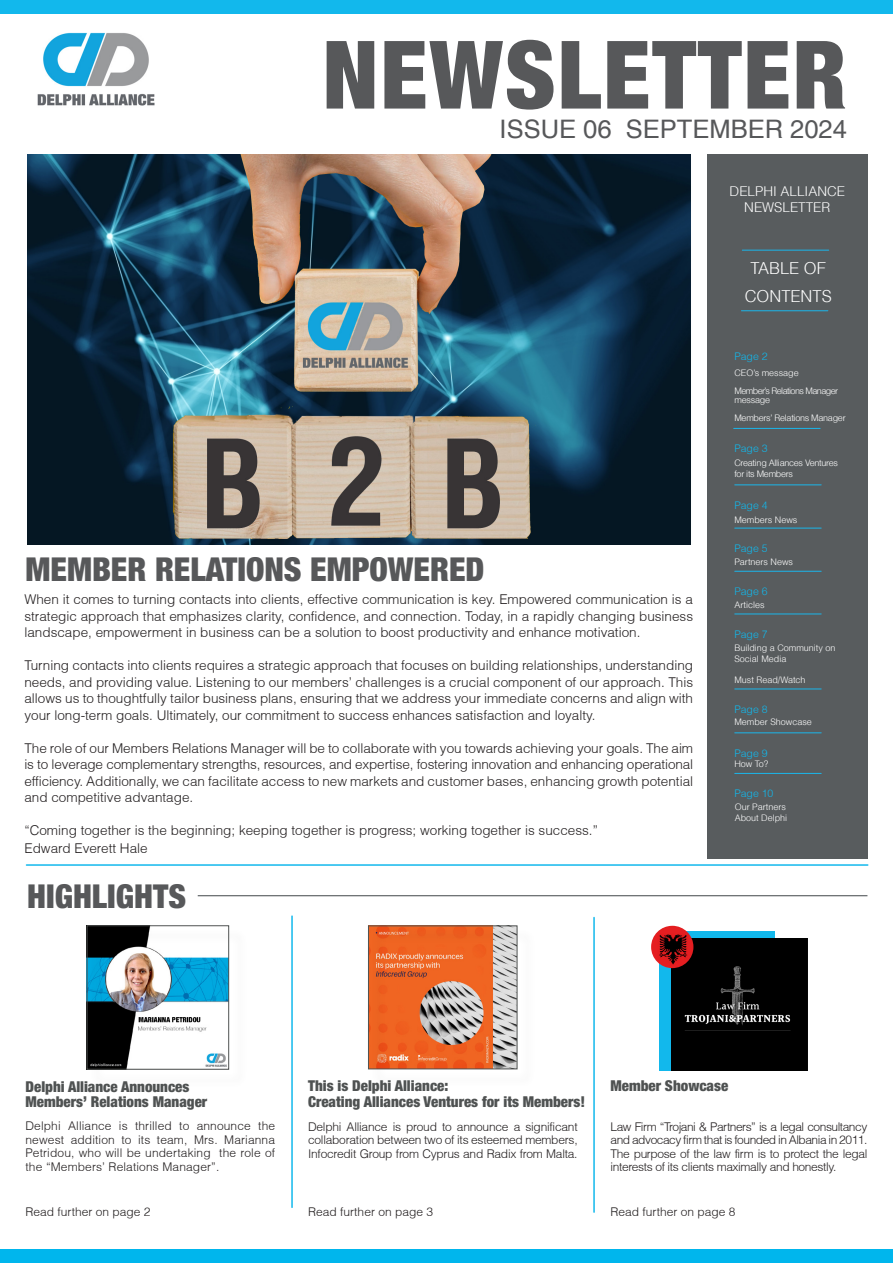
<style>
.page{position:relative;width:893px;height:1263px;background:#fff}
.page>*{position:absolute;margin:0;border:0;box-sizing:border-box;transform-origin:0 0}
.t1{font:900 condensed 94.5px "Helvetica Neue";letter-spacing:.02em;color:#57585a}
.t2{font:900 condensed 33px "Helvetica Neue LT Std";color:#57585a}
.t3{font:25.5px "Helvetica";color:#57585a}
.t4{font:300 16.5px/28.5px "Helvetica";color:#fff;text-align:center}
.t5{font:900 condensed 15px/15px "Helvetica Neue LT Std";color:#4f5252}
.t6{font:300 13.5px/16.5px "Helvetica";color:#231f20;text-align:justify}
.t7{font:300 13.5px/16.2px "Helvetica";color:#fff;text-align:center}
.t8{font:300 12px/13.5px "Helvetica";letter-spacing:-.02em;color:#231f20;text-align:justify}
.t9{font:300 12px "Helvetica";color:#231f20}
.t10{font:300 10.5px "Helvetica";color:#12b8ec}
.t11{font:300 10.5px "Helvetica";color:#12b8ec}
.t12{font:300 9px/10.5px "Helvetica";color:#fff}
.t13{font:300 9px/10.5px "Helvetica";letter-spacing:-.03em;color:#fff}
.t14{font:300 9px/18px "Helvetica";letter-spacing:-.06em;color:#fff}
.t15{font:300 9px "Helvetica";letter-spacing:-.02em;color:#fff}
</style>
<div class="page">
<img style="left:28px;top:154px;width:663px;height:390px">
<img style="left:37px;top:32px;width:118px;height:74px">
<div style="left:707px;top:154px;width:160px;height:705px;background:#585c5e"></div>
<hr style="left:742px;top:250px;width:87px;height:1px;background:#1ab6eb">
<hr style="left:741px;top:310px;width:87px;height:1px;background:#1ab6eb">
<hr style="left:734px;top:428px;width:86px;height:1px;background:#1ab6eb">
<hr style="left:735px;top:484px;width:86px;height:1px;background:#1ab6eb">
<hr style="left:735px;top:528px;width:86px;height:1px;background:#1ab6eb">
<hr style="left:735px;top:571px;width:86px;height:1px;background:#1ab6eb">
<hr style="left:735px;top:689px;width:86px;height:1px;background:#1ab6eb">
<hr style="left:735px;top:614px;width:86px;height:1px;background:#1ab6eb">
<hr style="left:735px;top:732px;width:86px;height:1px;background:#1ab6eb">
<hr style="left:735px;top:773px;width:86px;height:1px;background:#1ab6eb">
<hr style="left:593px;top:917px;width:2px;height:295px;background:#12b8ec">
<hr style="left:26px;top:864px;width:842px;height:2px;background:#12b8ec">
<hr style="left:198px;top:895px;width:669px;height:1px;background:#575c5e">
<div style="left:0;top:0;width:893px;height:14px;background:#12b8ec"></div>
<hr style="left:291px;top:916px;width:2px;height:291px;background:#12b8ec">
<div style="left:371px;top:928px;width:165px;height:160px;background:#231f20;opacity:.41"></div>
<div style="left:368px;top:926px;width:149px;height:143px;border:1px solid #505352"></div>
<div style="left:89px;top:928px;width:158px;height:160px;background:#231f20;opacity:.41"></div>
<div style="left:87px;top:925px;width:142px;height:144px;border:1px solid #505352"></div>
<div style="left:659px;top:931px;width:116px;height:140px;background:#12b8ec"></div>
<img style="left:671px;top:938px;width:136px;height:133px">
<img style="left:651px;top:926px;width:42px;height:42px;border-radius:21px">
<div style="left:0;top:1249px;width:893px;height:14px;background:#00b6ed"></div>
<h1 class="t1" style="left:322px;top:17px;width:526px">NEWSLETTER</h1>
<h3 class="t3" style="left:500px;top:114px;width:349px">ISSUE 06 SEPTEMBER 2024</h3>
<p class="t7" style="left:730px;top:182px;width:117px">DELPHI ALLIANCE<br>NEWSLETTER</p>
<p class="t4" style="left:745px;top:253px;width:89px">TABLE OF<br>CONTENTS</p>
<h2 class="t2" style="left:26px;top:548px;width:460px">MEMBER RELATIONS EMPOWERED</h2>
<p class="t6" style="left:24px;top:591px;width:670px">When it comes to turning contacts into clients, effective communication is key. Empowered communication is a strategic approach that emphasizes clarity, confidence, and connection. Today, in a rapidly changing business landscape, empowerment in business can be a solution to boost productivity and enhance motivation.</p>
<p class="t6" style="left:24px;top:657px;width:670px">Turning contacts into clients requires a strategic approach that focuses on building relationships, understanding needs, and providing value. Listening to our members’ challenges is a crucial component of our approach. This allows us to thoughtfully tailor business plans, ensuring that we address your immediate concerns and align with your long-term goals. Ultimately, our commitment to success enhances satisfaction and loyalty.</p>
<p class="t6" style="left:24px;top:739px;width:670px">The role of our Members Relations Manager will be to collaborate with you towards achieving your goals. The aim is to leverage complementary strengths, resources, and expertise, fostering innovation and enhancing operational efficiency. Additionally, we can facilitate access to new markets and customer bases, enhancing growth potential and competitive advantage.</p>
<p class="t6" style="left:24px;top:821px;width:575px;line-height:18px">“Coming together is the beginning; keeping together is progress; working together is success.”<br>Edward Everett Hale</p>
<h2 class="t2" style="left:27px;top:876px;width:160px">HIGHLIGHTS</h2>
<p class="t10" style="left:734px;top:350px;width:35px">Page 2</p>
<p class="t14" style="left:734px;top:363px;width:105px">CEO’s message<br>Member’s Relations Manager</p>
<p class="t15" style="left:734px;top:394px;width:37px">message</p>
<p class="t13" style="left:734px;top:412px;width:113px">Members’ Relations Manager</p>
<p class="t13" style="left:734px;top:457px;width:105px">Creating Alliances Ventures for its Members</p>
<p class="t12" style="left:734px;top:514px;width:65px">Members News</p>
<p class="t12" style="left:734px;top:557px;width:60px">Partners News</p>
<p class="t10" style="left:734px;top:442px;width:35px">Page 3</p>
<p class="t10" style="left:734px;top:499px;width:35px">Page 4</p>
<p class="t10" style="left:734px;top:542px;width:35px">Page 5</p>
<p class="t11" style="left:734px;top:584px;width:35px">Page 6</p>
<p class="t12" style="left:734px;top:599px;width:32px">Articles</p>
<p class="t10" style="left:734px;top:628px;width:35px">Page 7</p>
<p class="t12" style="left:734px;top:642px;width:103px">Building a Community on<br>Social Media</p>
<p class="t12" style="left:734px;top:674px;width:73px">Must Read/Watch</p>
<p class="t10" style="left:734px;top:703px;width:35px">Page 8</p>
<p class="t10" style="left:734px;top:746px;width:35px">Page 9</p>
<p class="t10" style="left:734px;top:787px;width:41px">Page 10</p>
<p class="t12" style="left:734px;top:717px;width:79px">Member Showcase</p>
<p class="t12" style="left:734px;top:758px;width:36px">How To?</p>
<p class="t12" style="left:735px;top:801px;width:54px">Our Partners<br>About Delphi</p>
<p class="t5" style="left:610px;top:1078px;width:119px">Member Showcase</p>
<p class="t8" style="left:610px;top:1119px;width:258px">Law Firm “Trojani &amp; Partners” is a legal consultancy and advocacy firm that is founded in Albania in 2011.<br>The purpose of the law firm is to protect the legal interests of its clients maximally and honestly.</p>
<p class="t5" style="left:308px;top:1077px;width:279px;line-height:16.2px">This is Delphi Alliance:<br>Creating Alliances Ventures for its Members!</p>
<p class="t5" style="left:26px;top:1079px;width:183px">Delphi Alliance Announces<br>Members’ Relations Manager</p>
<p class="t8" style="left:26px;top:1119px;width:251px">Delphi Alliance is thrilled to announce the newest addition to its team, Mrs. Marianna Petridou, who will be undertaking the role of the “Members’ Relations Manager”.</p>
<p class="t8" style="left:308px;top:1119px;width:271px">Delphi Alliance is proud to announce a significant collaboration between two of its esteemed members, Infocredit Group from Cyprus and Radix from Malta.</p>
<p class="t9" style="left:26px;top:1204px;width:126px">Read further on page 2</p>
<p class="t9" style="left:308px;top:1204px;width:126px">Read further on page 3</p>
<p class="t9" style="left:610px;top:1204px;width:126px">Read further on page 8</p>
</div>
